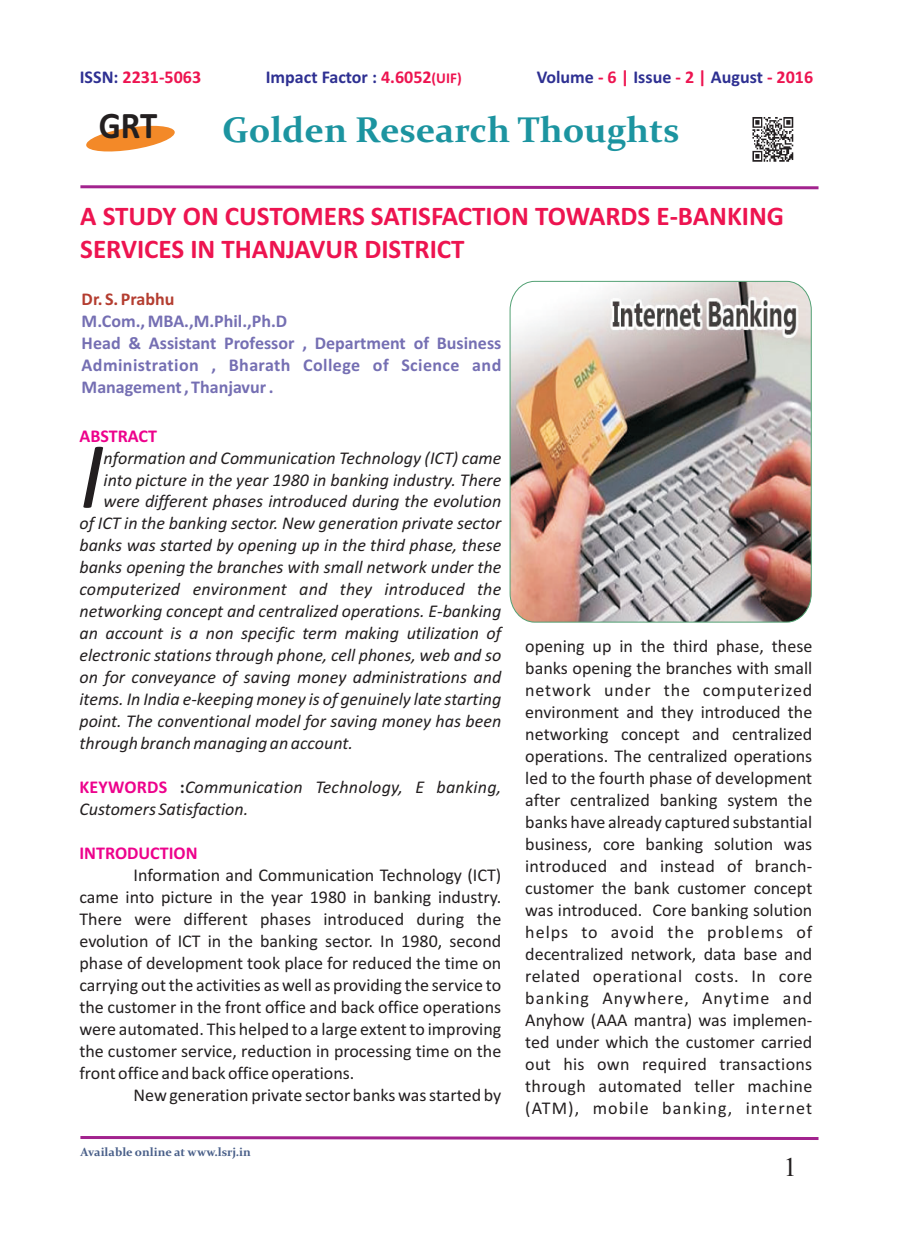
<style>
.page{position:relative;width:898px;height:1242px;background:#fff}
.page>*{position:absolute;margin:0;border:0;box-sizing:border-box;transform-origin:0 0}
.t1{font:italic 95.7px "Calibri";color:#231f20}
.t2{font:700 37.65px "Calibri";color:#231f20;scale:.92 1}
.t3{font:700 36px "Constantia";color:#1c94a0}
.t4{font:700 27px/33px "Calibri";color:#ed1450}
.t5{font:27px "Times New Roman";color:#231f20}
.t6{font:18px/21.9px "Calibri";color:#231f20;text-align:justify}
.t7{font:italic 18px/21.9px "Calibri";color:#231f20}
.t8{font:700 18px/21.9px "Calibri";color:#756fb3}
.t9{font:700 18px "Calibri";color:#2e3092}
.t10{font:700 18px "Calibri";color:#ed028c}
.t11{font:700 18px "Calibri";color:#ed1450}
.t12{font:700 18px "Calibri";color:#b43d30}
.t13{font:700 12px "Constantia";color:#485e88}
.s1{color:#2e3092}
.s2{color:#ed1450}
.s3{font-size:15px;color:#ed1450}
.s4{font-weight:700;font-style:normal}
</style>
<div class="page">
<img style="left:752px;top:117px;width:42px;height:45px">
<svg style="left:80px;top:185px;width:739px;height:5px"></svg>
<svg style="left:86px;top:125px;width:89px;height:27px"></svg>
<img style="left:509px;top:281px;width:302px;height:341px">
<svg style="left:80px;top:1136px;width:739px;height:4px;background:#b859a9"></svg>
<p class="t11" style="left:80px;top:69px;width:123px"><span class="s1">ISSN:</span> 2231-5063</p>
<p class="t9" style="left:266px;top:69px;width:197px">Impact Factor : <span class="s2">4.6052</span><span class="s3">(UIF)</span></p>
<p class="t9" style="left:536px;top:69px;width:278px">Volume <span class="s2">- 6 |</span> Issue <span class="s2">- 2 |</span> August <span class="s2">- 2016</span></p>
<h2 class="t2" style="left:99px;top:109px;width:65px">GRT</h2>
<h3 class="t3" style="left:222px;top:115px;width:459px">Golden Research Thoughts</h3>
<h3 class="t4" style="left:80px;top:202px;width:705px">A STUDY ON CUSTOMERS SATISFACTION TOWARDS E-BANKING<br>SERVICES IN THANJAVUR DISTRICT</h3>
<p class="t12" style="left:82px;top:292px;width:94px">Dr. S. Prabhu</p>
<p class="t8" style="left:82px;top:312px;width:421px">M.Com., MBA.,M.Phil.,Ph.D<br>Head &amp; Assistant Professor , Department of Business Administration , Bharath College of Science and Management , Thanjavur .</p>
<p class="t10" style="left:79px;top:428px;width:79px">ABSTRACT</p>
<h1 class="t1" style="left:79px;top:436px;width:26px">I</h1>
<p class="t7" style="left:104px;top:448px;width:399px">nformation and Communication Technology (ICT) came into picture in the year 1980 in banking industry. There</p>
<p class="t7" style="left:79px;top:492px;width:423px;text-align:justify;text-indent:24px">were different phases introduced during the evolution of ICT in the banking sector. New generation private sector banks was started by opening up in the third phase, these banks opening the branches with small network under the computerized environment and they introduced the networking concept and centralized operations. E-banking an account is a non specific term making utilization of electronic stations through phone, cell phones, web and so on for conveyance of saving money administrations and items. In India e-keeping money is of genuinely late starting point. The conventional model for saving money has been through branch managing an account.</p>
<p class="t7" style="left:79px;top:777px;width:423px;text-indent:100px"><span class="s4">:</span>Communication Technology, E banking,<br>Customers Satisfaction.</p>
<p class="t10" style="left:79px;top:779px;width:89px">KEYWORDS</p>
<p class="t10" style="left:79px;top:845px;width:120px">INTRODUCTION</p>
<p class="t6" style="left:79px;top:865px;width:423px;text-indent:54px">Information and Communication Technology (ICT) came into picture in the year 1980 in banking industry.<br>There were different phases introduced during the evolution of ICT in the banking sector. In 1980, second phase of development took place for reduced the time on carrying out the activities as well as providing the service to the customer in the front office and back office operations were automated. This helped to a large extent to improving the customer service, reduction in processing time on the front office and back office operations.</p>
<p class="t6" style="left:133px;top:1085px;width:369px">New generation private sector banks was started by</p>
<p class="t13" style="left:80px;top:1147px;width:172px">Available online at www.lsrj.in</p>
<p class="t6" style="left:525px;top:637px;width:288px">opening up in the third phase, these banks opening the branches with small network under the computerized environment and they introduced the networking concept and centralized operations. The centralized operations led to the fourth phase of development after centralized banking system the banks have already captured substantial business, core banking solution was introduced and instead of branch&shy;customer the bank customer concept was introduced. Core banking solution helps to avoid the problems of decentralized network, data base and related operational costs. In core banking Anywhere, Anytime and Anyhow (AAA mantra) was implemen&shy;ted under which the customer carried out his own required transactions through automated teller machine (ATM), mobile banking, internet</p>
<h3 class="t5" style="left:783px;top:1157px;width:15px">1</h3>
</div>
